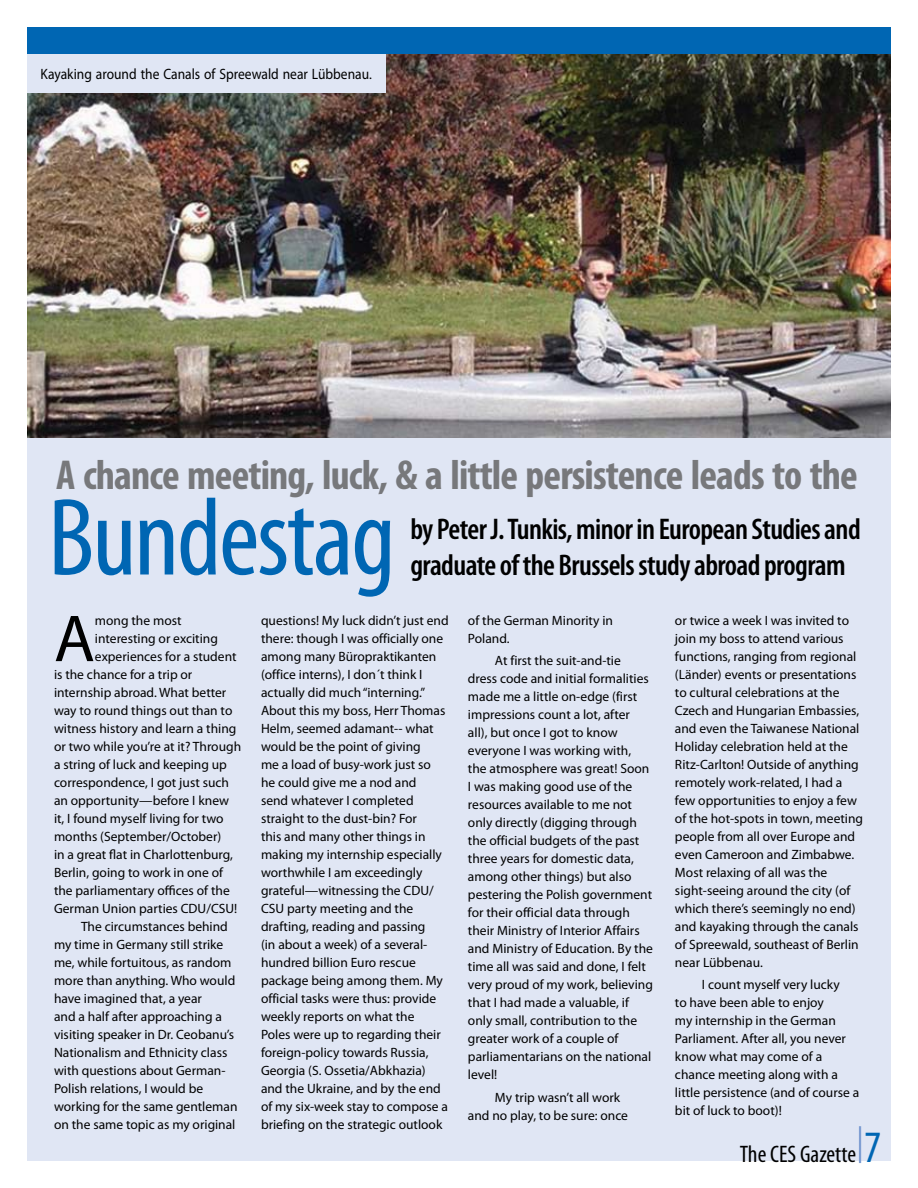
<style>
.page{position:relative;width:918px;height:1188px;background:#fff}
.page>*{position:absolute;margin:0;border:0;box-sizing:border-box;transform-origin:0 0}
.t1{font:condensed 111px "Myriad Pro";letter-spacing:-.02em;color:#0066b3}
.t2{font:66.9px "Myriad Pro";color:#000}
.t3{font:700 condensed 42px "Myriad Pro";letter-spacing:-.02em;color:#77787b}
.t4{font:600 condensed 30px/36px "Myriad Pro";letter-spacing:-.02em;color:#000}
.t5{font:condensed 24px "Myriad Pro";color:#000}
.t6{font:15px "Myriad Pro";color:#000;scale:.9 1}
.t7{font:13.5px/18px "Myriad Pro";color:#000}
.s1{font-size:13.5px}
.s2{font-size:45px;color:#0066b3}
</style>
<div class="page">
<div style="left:27px;top:27px;width:864px;height:1134px;background:#e0e6f4"></div>
<img style="left:27px;top:54px;width:864px;height:384px">
<div style="left:27px;top:27px;width:864px;height:27px;background:#0066b3"></div>
<div style="left:27px;top:54px;width:359px;height:39px;background:#e0e6f4"></div>
<hr style="left:859px;top:1126px;width:2px;height:37px;background:#809fd3">
<p class="t6" style="left:40px;top:66px;width:370px">Kayaking around the Canals of Spreewald near Lübbenau<span class="s1">.</span></p>
<h3 class="t3" style="left:56px;top:449px;width:803px">A chance meeting, luck, &amp; a little persistence leads to the</h3>
<h1 class="t1" style="left:48px;top:471px;width:349px">Bundestag</h1>
<h3 class="t4" style="left:410px;top:510px;width:452px">by Peter J. Tunkis, minor in European Studies and graduate of the Brussels study abroad program</h3>
<h2 class="t2" style="left:54px;top:602px;width:42px">A</h2>
<p class="t7" style="left:95px;top:612px;width:88px">mong the most</p>
<p class="t7" style="left:95px;top:630px;width:125px">interesting or exciting</p>
<p class="t7" style="left:95px;top:648px;width:143px">experiences for a student</p>
<p class="t7" style="left:54px;top:666px;width:140px">is the chance for a trip or</p>
<p class="t7" style="left:54px;top:684px;width:174px">internship abroad. What better</p>
<p class="t7" style="left:54px;top:702px;width:180px">way to round things out than to</p>
<p class="t7" style="left:54px;top:720px;width:184px">witness history and learn a thing</p>
<p class="t7" style="left:54px;top:738px;width:189px">or two while you’re at it? Through</p>
<p class="t7" style="left:54px;top:756px;width:174px">a string of luck and keeping up</p>
<p class="t7" style="left:54px;top:774px;width:177px">correspondence, I got just such</p>
<p class="t7" style="left:54px;top:792px;width:177px">an opportunity—before I knew</p>
<p class="t7" style="left:54px;top:810px;width:171px">it, I found myself living for two</p>
<p class="t7" style="left:54px;top:828px;width:169px">months (September/October)</p>
<p class="t7" style="left:54px;top:846px;width:181px">in a great flat in Charlottenburg,</p>
<p class="t7" style="left:54px;top:864px;width:171px">Berlin, going to work in one of</p>
<p class="t7" style="left:54px;top:882px;width:177px">the parliamentary offices of the</p>
<p class="t7" style="left:54px;top:900px;width:185px">German Union parties CDU/CSU!</p>
<p class="t7" style="left:81px;top:918px;width:148px">The circumstances behind</p>
<p class="t7" style="left:54px;top:936px;width:171px">my time in Germany still strike</p>
<p class="t7" style="left:54px;top:954px;width:179px">me, while fortuitous, as random</p>
<p class="t7" style="left:54px;top:972px;width:183px">more than anything. Who would</p>
<p class="t7" style="left:54px;top:990px;width:149px">have imagined that, a year</p>
<p class="t7" style="left:54px;top:1008px;width:170px">and a half after approaching a</p>
<p class="t7" style="left:54px;top:1026px;width:182px">visiting speaker in Dr. Ceobanu’s</p>
<p class="t7" style="left:54px;top:1044px;width:175px">Nationalism and Ethnicity class</p>
<p class="t7" style="left:54px;top:1062px;width:173px">with questions about German-</p>
<p class="t7" style="left:54px;top:1080px;width:151px">Polish relations, I would be</p>
<p class="t7" style="left:54px;top:1098px;width:185px">working for the same gentleman</p>
<p class="t7" style="left:54px;top:1116px;width:183px">on the same topic as my original</p>
<p class="t7" style="left:261px;top:612px;width:189px">questions! My luck didn’t just end there: though I was officially one among many Büropraktikanten (office interns), I don´t think I actually did much “interning.”<br>About this my boss, Herr Thomas<br>Helm, seemed adamant-- what would be the point of giving<br>me a load of busy-work just so<br>he could give me a nod and<br>send whatever I completed straight to the dust-bin? For<br>this and many other things in making my internship especially worthwhile I am exceedingly grateful—witnessing the CDU/<br>CSU party meeting and the drafting, reading and passing<br>(in about a week) of a several&shy;hundred billion Euro rescue package being among them. My official tasks were thus: provide weekly reports on what the<br>Poles were up to regarding their foreign-policy towards Russia,<br>Georgia (S. Ossetia/Abkhazia) and the Ukraine, and by the end of my six-week stay to compose a briefing on the strategic outlook</p>
<p class="t7" style="left:468px;top:612px;width:147px">of the German Minority in<br>Poland.</p>
<p class="t7" style="left:468px;top:652px;width:187px;text-indent:27px">At first the suit-and-tie dress code and initial formalities made me a little on-edge (first impressions count a lot, after<br>all), but once I got to know everyone I was working with, the atmosphere was great! Soon<br>I was making good use of the resources available to me not only directly (digging through the official budgets of the past three years for domestic data, among other things) but also pestering the Polish government for their official data through their Ministry of Interior Affairs and Ministry of Education. By the time all was said and done, I felt very proud of my work, believing that I had made a valuable, if only small, contribution to the greater work of a couple of parliamentarians on the national level!</p>
<p class="t7" style="left:468px;top:1089px;width:162px;text-indent:27px">My trip wasn’t all work and no play, to be sure: once</p>
<p class="t7" style="left:675px;top:612px;width:190px">or twice a week I was invited to join my boss to attend various functions, ranging from regional (Länder) events or presentations to cultural celebrations at the<br>Czech and Hungarian Embassies, and even the Taiwanese National<br>Holiday celebration held at the<br>Ritz-Carlton! Outside of anything remotely work-related, I had a few opportunities to enjoy a few of the hot-spots in town, meeting people from all over Europe and even Cameroon and Zimbabwe.<br>Most relaxing of all was the sight-seeing around the city (of which there’s seemingly no end) and kayaking through the canals of Spreewald, southeast of Berlin near Lübbenau.</p>
<p class="t7" style="left:675px;top:976px;width:186px;text-indent:27px">I count myself very lucky<br>to have been able to enjoy<br>my internship in the German<br>Parliament. After all, you never know what may come of a chance meeting along with a little persistence (and of course a bit of luck to boot)!</p>
<h3 class="t5" style="left:740px;top:1140px;width:143px">The CES Gazette <span class="s2">7</span></h3>
</div>
